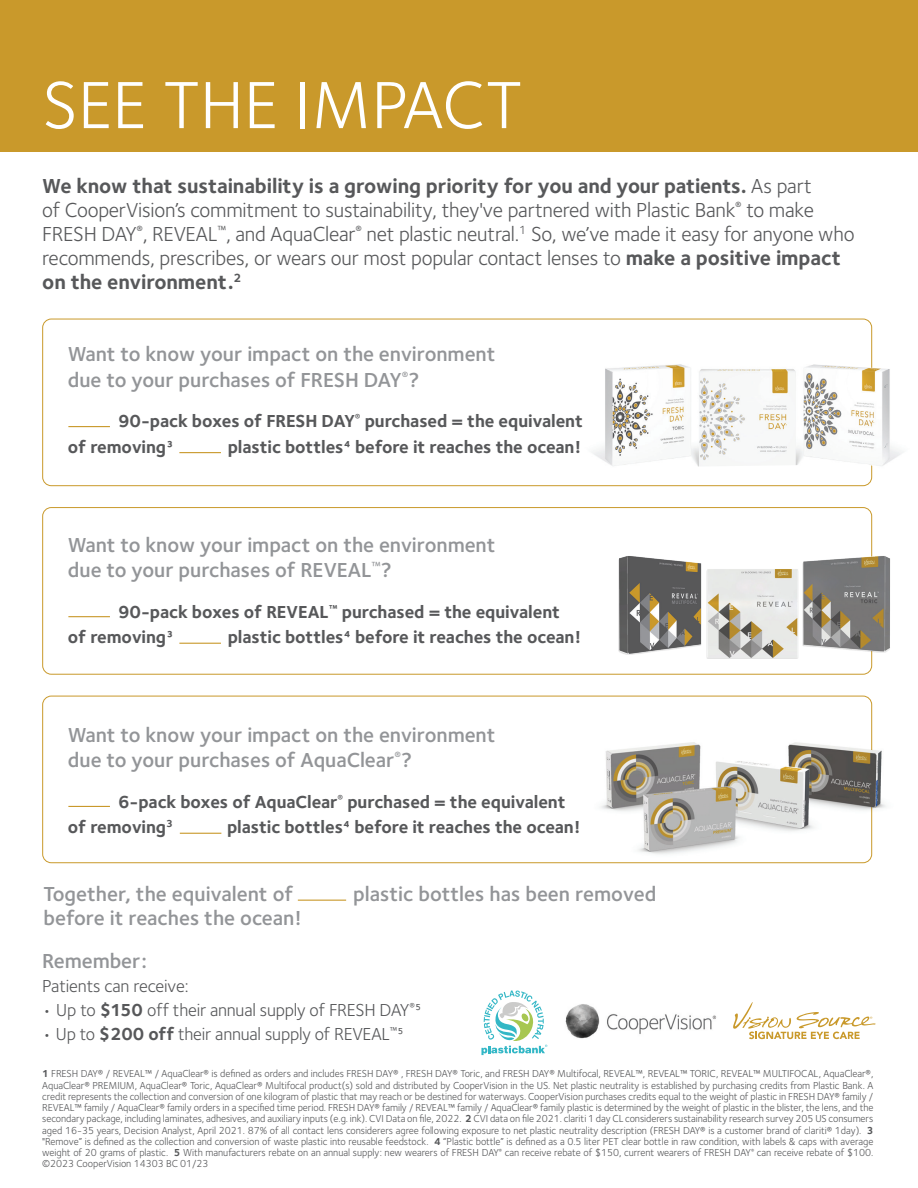
<style>
.page{position:relative;width:918px;height:1188px;background:#fff}
.page>*{position:absolute;margin:0;border:0;box-sizing:border-box;transform-origin:0 0}
.t1{font:69px "Foundry Sterling";color:#fff}
.t2{font:21px/24px "Foundry Sterling";letter-spacing:-.01em;color:#57585a}
.t3{font:600 21px/25.2px "Foundry Sterling";letter-spacing:-.005em;color:#939598}
.t4{font:700 18px/25.5px "Foundry Sterling";letter-spacing:-.005em;color:#57585a}
.t5{font:18px "Foundry Sterling";letter-spacing:-.01em;color:#57585a}
.t6{font:10.5px/11.2px "Foundry Sterling";letter-spacing:-.005em;color:#57585a;text-align:justify}
.s1{font-weight:700}
</style>
<div class="page">
<svg style="left:481px;top:990px;width:66px;height:65px"></svg>
<div style="left:42px;top:696px;width:830px;height:167px;border:1px solid #c9992b;border-radius:9px"></div>
<hr style="left:68px;top:806px;width:42px;height:1px;background:#c9992b">
<div style="left:42px;top:319px;width:830px;height:167px;border:1px solid #c9992b;border-radius:9px"></div>
<div style="left:42px;top:507px;width:830px;height:168px;border:1px solid #c9992b;border-radius:9px"></div>
<div style="left:0;top:0;width:918px;height:151px;background:#c9992b"></div>
<img style="left:592px;top:363px;width:311px;height:106px">
<hr style="left:180px;top:833px;width:41px;height:1px;background:#c9992b">
<hr style="left:179px;top:452px;width:42px;height:1px;background:#c9992b">
<hr style="left:68px;top:426px;width:42px;height:1px;background:#c9992b">
<hr style="left:179px;top:643px;width:42px;height:1px;background:#c9992b">
<hr style="left:68px;top:616px;width:42px;height:1px;background:#c9992b">
<hr style="left:298px;top:900px;width:48px;height:1px;background:#c9992b">
<img style="left:618px;top:551px;width:272px;height:112px">
<img style="left:592px;top:736px;width:294px;height:128px">
<img style="left:565px;top:1004px;width:152px;height:35px">
<svg style="left:733px;top:1002px;width:143px;height:37px"></svg>
<h1 class="t1" style="left:42px;top:65px;width:482px">SEE THE IMPACT</h1>
<p class="t2" style="left:42px;top:174px;width:814px"><span class="s1">We know that sustainability is a growing priority for you and your patients.</span> As part<br>of CooperVision’s commitment to sustainability, they've partnered with Plastic Bank<sup>®</sup> to make FRESH DAY<sup>®</sup>, REVEAL<sup>™</sup>, and AquaClear<sup>®</sup> net plastic neutral.<sup>1</sup> So, we’ve made it easy for anyone who recommends, prescribes, or wears our most popular contact lenses to <span class="s1">make a positive impact on the environment.</span><sup>2</sup></p>
<h2 class="t3" style="left:68px;top:342px;width:429px">Want to know your impact on the environment due to your purchases of FRESH DAY<sup>®</sup>?</h2>
<h3 class="t4" style="left:68px;top:409px;width:517px;text-indent:50px">90-pack boxes of FRESH DAY<sup>®</sup> purchased = the equivalent of removing3</h3>
<h3 class="t4" style="left:228px;top:435px;width:355px">plastic bottles4 before it reaches the ocean!</h3>
<h2 class="t3" style="left:68px;top:533px;width:429px">Want to know your impact on the environment due to your purchases of REVEAL<sup>™</sup>?</h2>
<h3 class="t4" style="left:68px;top:600px;width:494px;text-indent:50px">90-pack boxes of REVEAL<sup>™</sup> purchased = the equivalent of removing3</h3>
<h3 class="t4" style="left:228px;top:625px;width:355px">plastic bottles4 before it reaches the ocean!</h3>
<h2 class="t3" style="left:68px;top:723px;width:429px">Want to know your impact on the environment due to your purchases of AquaClear<sup>®</sup>?</h2>
<h3 class="t4" style="left:68px;top:790px;width:499px;text-indent:50px">6-pack boxes of AquaClear<sup>®</sup> purchased = the equivalent of removing<sup>3</sup></h3>
<h3 class="t4" style="left:227px;top:815px;width:355px">plastic bottles4 before it reaches the ocean!</h3>
<h2 class="t3" style="left:43px;top:882px;width:251px">Together, the equivalent of</h2>
<h2 class="t3" style="left:353px;top:882px;width:305px">plastic bottles has been removed</h2>
<h2 class="t3" style="left:43px;top:906px;width:260px">before it reaches the ocean!</h2>
<h2 class="t3" style="left:42px;top:949px;width:106px">Remember:</h2>
<h3 class="t5" style="left:42px;top:976px;width:148px">Patients can receive:</h3>
<h3 class="t5" style="left:42px;top:1000px;width:381px">• Up to <span class="s1">$150</span> off their annual supply of FRESH DAY<sup>®</sup>5</h3>
<h3 class="t5" style="left:42px;top:1024px;width:363px">• Up to <span class="s1">$200 off</span> their annual supply of REVEAL<sup>™</sup>5</h3>
<p class="t6" style="left:42px;top:1068px;width:833px"><span class="s1">1</span> FRESH DAY® / REVEAL™ / AquaClear® is defined as orders and includes FRESH DAY® , FRESH DAY® Toric, and FRESH DAY® Multifocal, REVEAL™, REVEAL™ TORIC, REVEAL™ MULTIFOCAL, AquaClear®, AquaClear® PREMIUM, AquaClear® Toric, AquaClear® Multifocal product(s) sold and distributed by CooperVision in the US. Net plastic neutrality is established by purchasing credits from Plastic Bank. A credit represents the collection and conversion of one kilogram of plastic that may reach or be destined for waterways. CooperVision purchases credits equal to the weight of plastic in FRESH DAY® family / REVEAL™ family / AquaClear® family orders in a specified time period. FRESH DAY® family / REVEAL™ family / AquaClear® family plastic is determined by the weight of plastic in the blister, the lens, and the secondary package, including laminates, adhesives, and auxiliary inputs (e.g. ink). CVI Data on file, 2022. <span class="s1">2</span> CVI data on file 2021. clariti 1 day CL considerers sustainability research survey 205 US consumers aged 16-35 years, Decision Analyst, April 2021. 87% of all contact lens considerers agree following exposure to net plastic neutrality description (FRESH DAY® is a customer brand of clariti® 1day). <span class="s1">3 </span>"Remove” is defined as the collection and conversion of waste plastic into reusable feedstock. <span class="s1">4</span> “Plastic bottle” is defined as a 0.5 liter PET clear bottle in raw condition, with labels &amp; caps with average weight of 20 grams of plastic. <span class="s1">5</span> With manufacturers rebate on an annual supply: new wearers of FRESH DAY<sup>®</sup> can receive rebate of $150, current wearers of FRESH DAY<sup>®</sup> can receive rebate of $100. ©2023 CooperVision 14303 BC 01/23</p>
</div>
